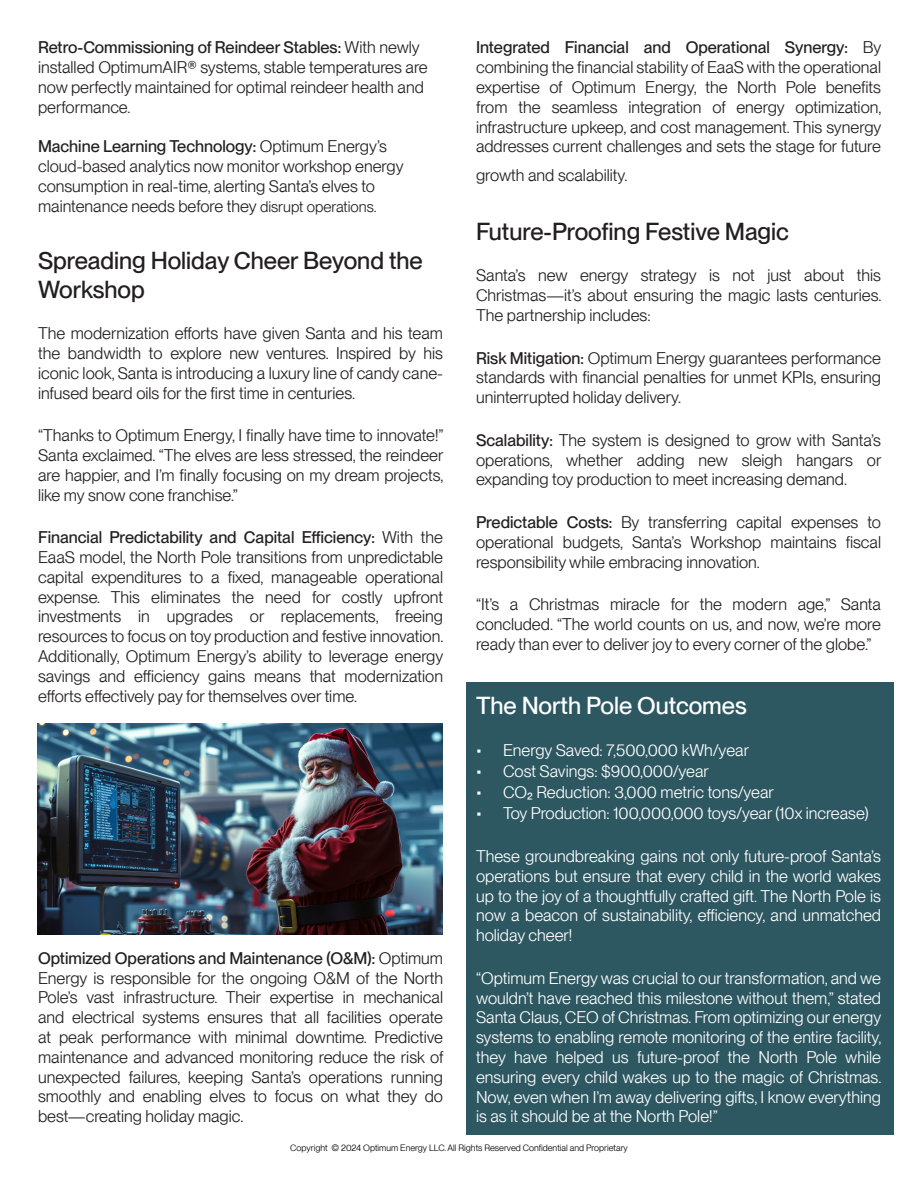
<style>
.page{position:relative;width:918px;height:1188px;background:#fff}
.page>*{position:absolute;margin:0;border:0;box-sizing:border-box;transform-origin:0 0}
.t1{font:500 24px/28.8px "PP Neue Montreal";color:#231f20}
.t2{font:500 24px "PP Neue Montreal";color:#fff}
.t3{font:16.5px/19.8px "PP Neue Montreal";color:#231f20;text-align:justify}
.t4{font:16.5px/19.8px "PP Neue Montreal";color:#fff;text-align:justify}
.t5{font:9px "PP Neue Montreal";color:#000}
.s1{font-weight:500}
.s2{font-size:15px}
</style>
<div class="page">
<div style="left:466px;top:682px;width:428px;height:454px;background:#2d5761"></div>
<img style="left:38px;top:723px;width:404px;height:211px">
<p class="t3" style="left:38px;top:38px;width:391px;text-align:left"><span class="s1">Retro-Commissioning of Reindeer Stables:</span> With newly installed OptimumAIR® systems, stable temperatures are now perfectly maintained for optimal reindeer health and performance.</p>
<p class="t3" style="left:38px;top:137px;width:367px;text-align:left"><span class="s1">Machine Learning Technology:</span> Optimum Energy’s cloud-based analytics now monitor workshop energy consumption in real-time, alerting Santa’s elves to maintenance needs before they <span class="s2">disrupt operations.</span></p>
<p class="t1" style="left:38px;top:247px;width:386px">Spreading Holiday Cheer Beyond the<br>Workshop</p>
<p class="t3" style="left:38px;top:323px;width:407px">The modernization efforts have given Santa and his team the bandwidth to explore new ventures. Inspired by his iconic look, Santa is introducing a luxury line of candy cane&shy;infused beard oils for the first time in centuries.</p>
<p class="t3" style="left:38px;top:425px;width:407px">“Thanks to Optimum Energy, I finally have time to innovate!” Santa exclaimed. “The elves are less stressed, the reindeer are happier, and I’m finally focusing on my dream projects, like my snow cone franchise.”</p>
<p class="t3" style="left:38px;top:527px;width:407px"><span class="s1">Financial Predictability and Capital Efficiency:</span> With the EaaS model, the North Pole transitions from unpredictable capital expenditures to a fixed, manageable operational expense. This eliminates the need for costly upfront investments in upgrades or replacements, freeing resources to focus on toy production and festive innovation.<br>Additionally, Optimum Energy’s ability to leverage energy savings and efficiency gains means that modernization efforts effectively pay for themselves over time.</p>
<p class="t3" style="left:476px;top:38px;width:407px"><span class="s1">Integrated Financial and Operational Synergy:</span> By combining the financial stability of EaaS with the operational expertise of Optimum Energy, the North Pole benefits from the seamless integration of energy optimization, infrastructure upkeep, and cost management. This synergy addresses current challenges and sets the stage for future</p>
<p class="t3" style="left:476px;top:165px;width:153px">growth and scalability.</p>
<p class="t1" style="left:476px;top:217px;width:314px">Future-Proofing Festive Magic</p>
<p class="t3" style="left:476px;top:266px;width:407px">Santa’s new energy strategy is not just about this Christmas—it’s about ensuring the magic lasts centuries.<br>The partnership includes:</p>
<p class="t3" style="left:476px;top:348px;width:407px"><span class="s1">Risk Mitigation:</span> Optimum Energy guarantees performance standards with financial penalties for unmet KPIs, ensuring uninterrupted holiday delivery.</p>
<p class="t3" style="left:476px;top:430px;width:407px"><span class="s1">Scalability:</span> The system is designed to grow with Santa’s operations, whether adding new sleigh hangars or expanding toy production to meet increasing demand.</p>
<p class="t3" style="left:476px;top:512px;width:407px"><span class="s1">Predictable Costs:</span> By transferring capital expenses to operational budgets, Santa’s Workshop maintains fiscal responsibility while embracing innovation.</p>
<p class="t3" style="left:476px;top:594px;width:407px">“It’s a Christmas miracle for the modern age,” Santa concluded. “The world counts on us, and now, we’re more ready than ever to deliver joy to every corner of the globe.”</p>
<p class="t2" style="left:476px;top:692px;width:272px">The North Pole Outcomes</p>
<p class="t4" style="left:476px;top:740px;width:274px">• Energy Saved: 7,500,000 kWh/year</p>
<p class="t4" style="left:476px;top:761px;width:234px">• Cost Savings: $900,000/year</p>
<p class="t4" style="left:476px;top:782px;width:299px">• CO₂ Reduction: 3,000 metric tons/year</p>
<p class="t4" style="left:476px;top:804px;width:394px">• Toy Production: 100,000,000 toys/year (10x increase)</p>
<p class="t4" style="left:476px;top:846px;width:407px">These groundbreaking gains not only future-proof Santa’s operations but ensure that every child in the world wakes up to the joy of a thoughtfully crafted gift. The North Pole is now a beacon of sustainability, efficiency, and unmatched holiday cheer!</p>
<p class="t4" style="left:476px;top:968px;width:407px">“Optimum Energy was crucial to our transformation, and we wouldn’t have reached this milestone without them,” stated Santa Claus, CEO of Christmas. From optimizing our energy systems to enabling remote monitoring of the entire facility, they have helped us future-proof the North Pole while ensuring every child wakes up to the magic of Christmas.<br>Now, even when I’m away delivering gifts, I know everything is as it should be at the North Pole!”</p>
<p class="t5" style="left:290px;top:1142px;width:339px">Copyright © 2024 Optimum Energy LLC. All Rights Reserved Confidential and Proprietary</p>
<p class="t3" style="left:38px;top:948px;width:407px"><span class="s1">Optimized Operations and Maintenance (O&amp;M):</span> Optimum Energy is responsible for the ongoing O&amp;M of the North Pole’s vast infrastructure. Their expertise in mechanical and electrical systems ensures that all facilities operate at peak performance with minimal downtime. Predictive maintenance and advanced monitoring reduce the risk of unexpected failures, keeping Santa’s operations running smoothly and enabling elves to focus on what they do best—creating holiday magic.</p>
</div>
